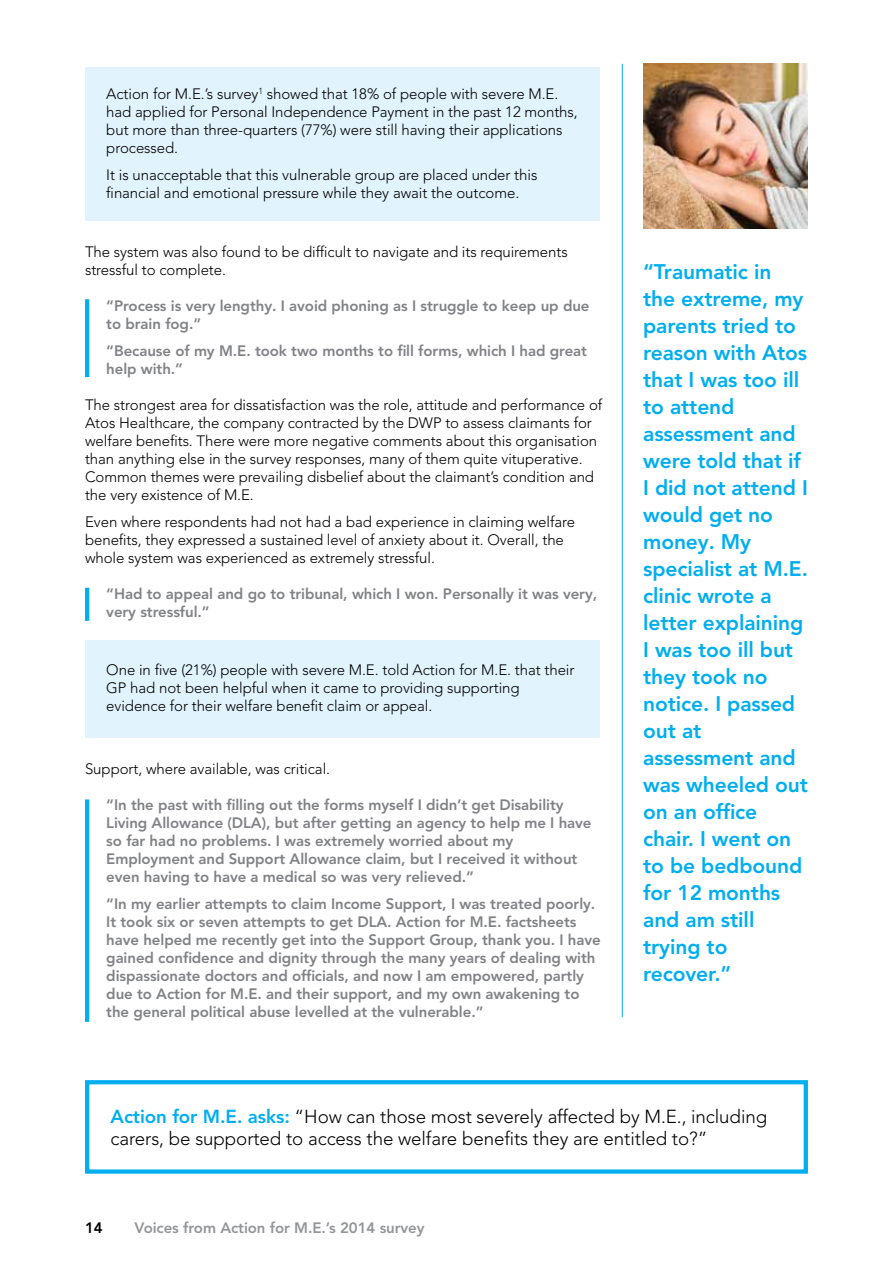
<style>
.page{position:relative;width:893px;height:1263px;background:#fff}
.page>*{position:absolute;margin:0;border:0;box-sizing:border-box;transform-origin:0 0}
.t1{font:800 21px/27px "Avenir LT Pro";letter-spacing:-.005em;color:#00aeef}
.t2{font:300 18.75px/22.5px "Avenir LT Pro";letter-spacing:-.005em;color:#000}
.t3{font:300 15px/18px "Avenir LT Pro";letter-spacing:-.005em;color:#000}
.t4{font:800 15px/18px "Avenir LT Pro";letter-spacing:-.005em;color:#808285}
.t5{font:800 15px "Avenir LT Pro";letter-spacing:-.005em;color:#939598}
.t6{font:800 15px "Avenir LT Pro";color:#000}
.s1{font-weight:800;color:#00aeef}
</style>
<div class="page">
<hr style="left:622px;top:64px;width:1px;height:953px;background:#00aeef">
<div style="left:85px;top:67px;width:515px;height:153px;background:#e1f4fd"></div>
<div style="left:85px;top:640px;width:515px;height:98px;background:#e1f4fd"></div>
<hr style="left:85px;top:299px;width:4px;height:78px;background:#00aeef">
<hr style="left:85px;top:799px;width:4px;height:223px;background:#00aeef">
<hr style="left:85px;top:588px;width:4px;height:33px;background:#00aeef">
<div style="left:85px;top:1080px;width:723px;height:94px;border:4px solid #00aeef"></div>
<img style="left:643px;top:64px;width:165px;height:165px">
<p class="t3" style="left:106px;top:85px;width:473px">Action for M.E.’s survey<sup>1</sup> showed that 18% of people with severe M.E. had applied for Personal Independence Payment in the past 12 months, but more than three-quarters (77%) were still having their applications processed.</p>
<p class="t3" style="left:106px;top:166px;width:433px">It is unacceptable that this vulnerable group are placed under this financial and emotional pressure while they await the outcome.</p>
<p class="t3" style="left:85px;top:242px;width:484px">The system was also found to be difficult to navigate and its requirements stressful to complete.</p>
<p class="t4" style="left:106px;top:296px;width:485px">“Process is very lengthy. I avoid phoning as I struggle to keep up due to brain fog.”</p>
<p class="t4" style="left:106px;top:341px;width:482px">“Because of my M.E. took two months to fill forms, which I had great help with.”</p>
<p class="t3" style="left:85px;top:395px;width:519px">The strongest area for dissatisfaction was the role, attitude and performance of Atos Healthcare, the company contracted by the DWP to assess claimants for welfare benefits. There were more negative comments about this organisation than anything else in the survey responses, many of them quite vituperative.<br>Common themes were prevailing disbelief about the claimant’s condition and the very existence of M.E.</p>
<p class="t3" style="left:85px;top:512px;width:492px">Even where respondents had not had a bad experience in claiming welfare benefits, they expressed a sustained level of anxiety about it. Overall, the whole system was experienced as extremely stressful.</p>
<p class="t4" style="left:106px;top:584px;width:492px">“Had to appeal and go to tribunal, which I won. Personally it was very, very stressful.”</p>
<p class="t3" style="left:106px;top:661px;width:470px">One in five (21%) people with severe M.E. told Action for M.E. that their<br>GP had not been helpful when it came to providing supporting evidence for their welfare benefit claim or appeal.</p>
<p class="t3" style="left:85px;top:760px;width:247px">Support, where available, was critical.</p>
<p class="t4" style="left:106px;top:796px;width:487px">“In the past with filling out the forms myself I didn’t get Disability Living Allowance (DLA), but after getting an agency to help me I have so far had no problems. I was extremely worried about my Employment and Support Allowance claim, but I received it without even having to have a medical so was very relieved.”</p>
<p class="t4" style="left:106px;top:895px;width:496px">“In my earlier attempts to claim Income Support, I was treated poorly.<br>It took six or seven attempts to get DLA. Action for M.E. factsheets have helped me recently get into the Support Group, thank you. I have gained confidence and dignity through the many years of dealing with dispassionate doctors and officials, and now I am empowered, partly due to Action for M.E. and their support, and my own awakening to the general political abuse levelled at the vulnerable.”</p>
<p class="t1" style="left:643px;top:258px;width:166px">“Traumatic in the extreme, my parents tried to reason with Atos that I was too ill to attend assessment and were told that if<br>I did not attend I would get no money. My specialist at M.E. clinic wrote a letter explaining<br>I was too ill but they took no notice. I passed out at assessment and was wheeled out on an office chair. I went on to be bedbound for 12 months and am still trying to recover.”</p>
<p class="t2" style="left:111px;top:1105px;width:658px"><span class="s1">Action for M.E. asks:</span> “How can those most severely affected by M.E., including carers, be supported to access the welfare benefits they are entitled to?”</p>
<p class="t6" style="left:85px;top:1219px;width:19px">14</p>
<p class="t5" style="left:135px;top:1219px;width:291px">Voices from Action for M.E.’s 2014 survey</p>
</div>
